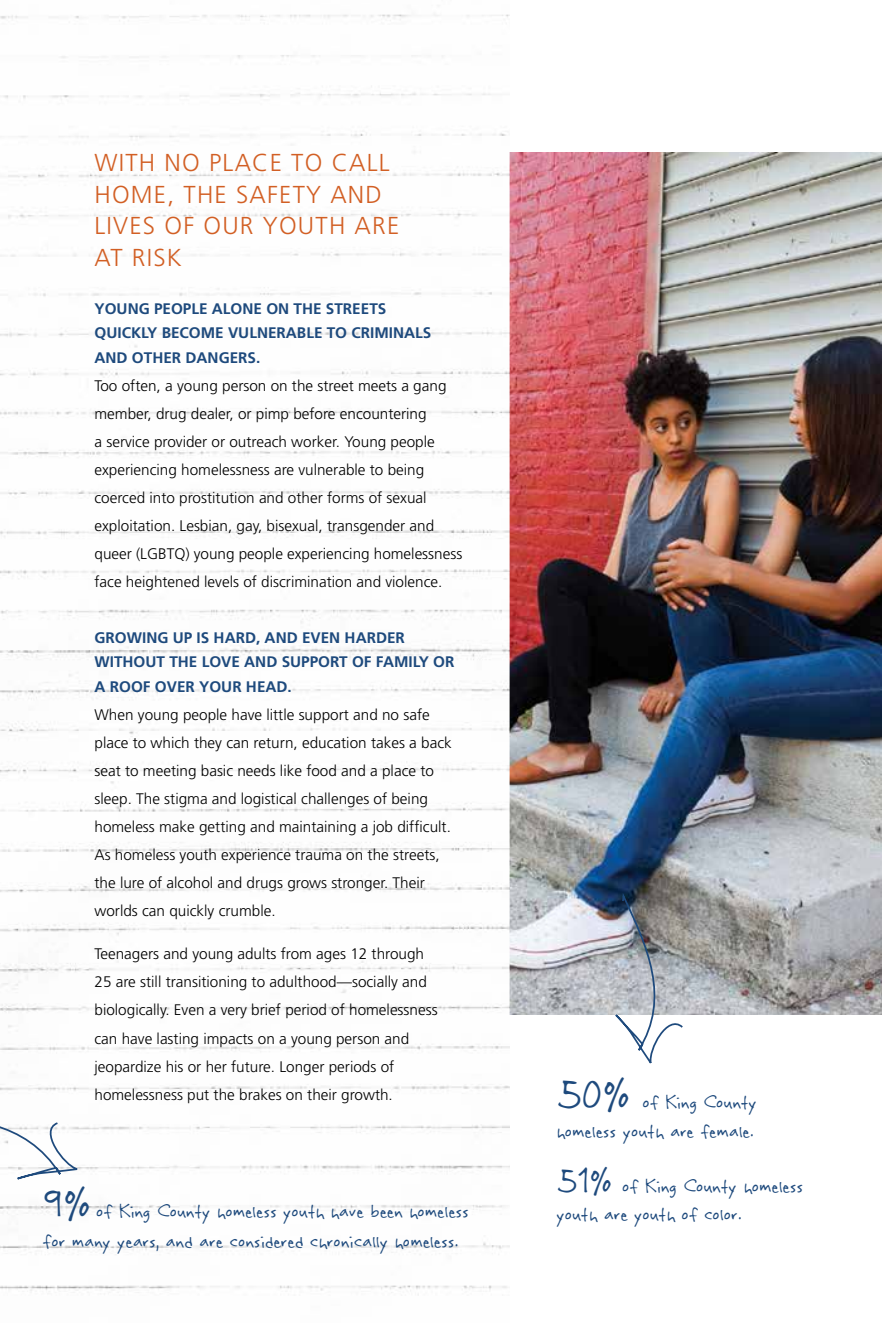
<style>
.page{position:relative;width:882px;height:1323px;background:#fff}
.page>*{position:absolute;margin:0;border:0;box-sizing:border-box;transform-origin:0 0}
.t1{font:300 24.5px/31.5px "Frutiger";letter-spacing:.05em;color:#d25f24}
.t2{font:23.28px/29.6px "Rabiohead";color:#1e4a7d}
.t3{font:300 15.4px/28px "Frutiger";color:#000}
.t4{font:700 15.4px/24.5px "Frutiger";color:#1e4a7d}
.s1{font-size:48.65px}
.s2{font-size:40.25px}
</style>
<div class="page">
<img style="left:509px;top:153px;width:373px;height:861px">
<img style="left:0;top:14px;width:509px;height:1281px">
<img style="left:589px;top:890px;width:96px;height:174px">
<svg style="left:0;top:1114px;width:85px;height:76px"></svg>
<h1 class="t1" style="left:94px;top:147px;width:306px">WITH NO PLACE TO CALL<br>HOME, THE SAFETY AND<br>LIVES OF OUR YOUTH ARE<br>AT RISK</h1>
<p class="t4" style="left:94px;top:296px;width:338px">YOUNG PEOPLE ALONE ON THE STREETS<br>QUICKLY BECOME VULNERABLE TO CRIMINALS<br>AND OTHER DANGERS.</p>
<p class="t3" style="left:94px;top:372px;width:369px">Too often, a young person on the street meets a gang member, drug dealer, or pimp before encountering<br>a service provider or outreach worker. Young people experiencing homelessness are vulnerable to being coerced into prostitution and other forms of sexual exploitation. Lesbian, gay, bisexual, transgender and queer (LGBTQ) young people experiencing homelessness face heightened levels of discrimination and violence.</p>
<p class="t4" style="left:94px;top:625px;width:362px">GROWING UP IS HARD, AND EVEN HARDER<br>WITHOUT THE LOVE AND SUPPORT OF FAMILY OR<br>A ROOF OVER YOUR HEAD.</p>
<p class="t3" style="left:94px;top:701px;width:359px">When young people have little support and no safe place to which they can return, education takes a back seat to meeting basic needs like food and a place to sleep. The stigma and logistical challenges of being homeless make getting and maintaining a job difficult.<br>As homeless youth experience trauma on the streets, the lure of alcohol and drugs grows stronger. Their worlds can quickly crumble.</p>
<p class="t3" style="left:94px;top:940px;width:345px">Teenagers and young adults from ages 12 through 25 are still transitioning to adulthood—socially and biologically. Even a very brief period of homelessness can have lasting impacts on a young person and jeopardize his or her future. Longer periods of homelessness put the brakes on their growth.</p>
<h2 class="t2" style="left:43px;top:1196px;width:428px"><span class="s1">9%</span> of King County homeless youth have been homeless for many years, and are considered chronically homeless.</h2>
<h2 class="t2" style="left:556px;top:1086px;width:202px"><span class="s1">50%</span> of King County homeless youth are female.</h2>
<h2 class="t2" style="left:556px;top:1171px;width:248px;line-height:28px"><span class="s2">51%</span> of King County homeless youth are youth of color.</h2>
</div>
